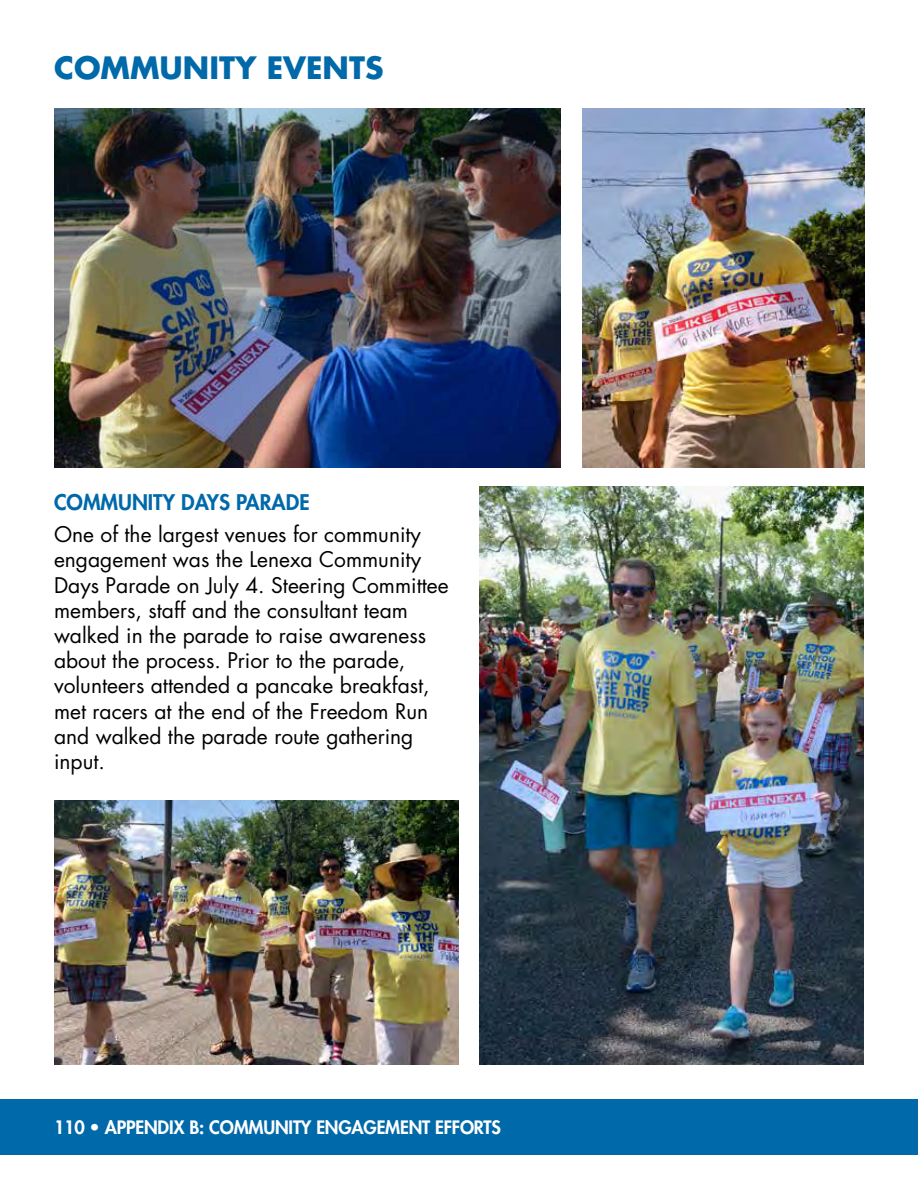
<style>
.page{position:relative;width:918px;height:1188px;background:#fff}
.page>*{position:absolute;margin:0;border:0;box-sizing:border-box;transform-origin:0 0}
.t1{font:700 30px "Futura Std";color:#0069aa}
.t2{font:21px/25.2px "Futura Std";color:#000}
.t3{font:800 21px "Futura Std";color:#0069aa}
.t4{font:800 18px "Futura Std";letter-spacing:-.01em;color:#fff}
</style>
<div class="page">
<img style="left:583px;top:108px;width:281px;height:359px">
<img style="left:54px;top:108px;width:506px;height:359px">
<img style="left:480px;top:486px;width:384px;height:579px">
<img style="left:54px;top:800px;width:405px;height:265px">
<div style="left:0;top:1099px;width:918px;height:55px;background:#0069aa"></div>
<h1 class="t1" style="left:54px;top:48px;width:331px">COMMUNITY EVENTS</h1>
<p class="t3" style="left:54px;top:489px;width:257px">COMMUNITY DAYS PARADE</p>
<p class="t2" style="left:54px;top:522px;width:396px">One of the largest venues for community engagement was the Lenexa Community Days Parade on July 4. Steering Committee members, staff and the consultant team walked in the parade to raise awareness about the process. Prior to the parade, volunteers attended a pancake breakfast, met racers at the end of the Freedom Run and walked the parade route gathering input.</p>
<p class="t4" style="left:54px;top:1116px;width:448px">110 • APPENDIX B: COMMUNITY ENGAGEMENT EFFORTS</p>
</div>
